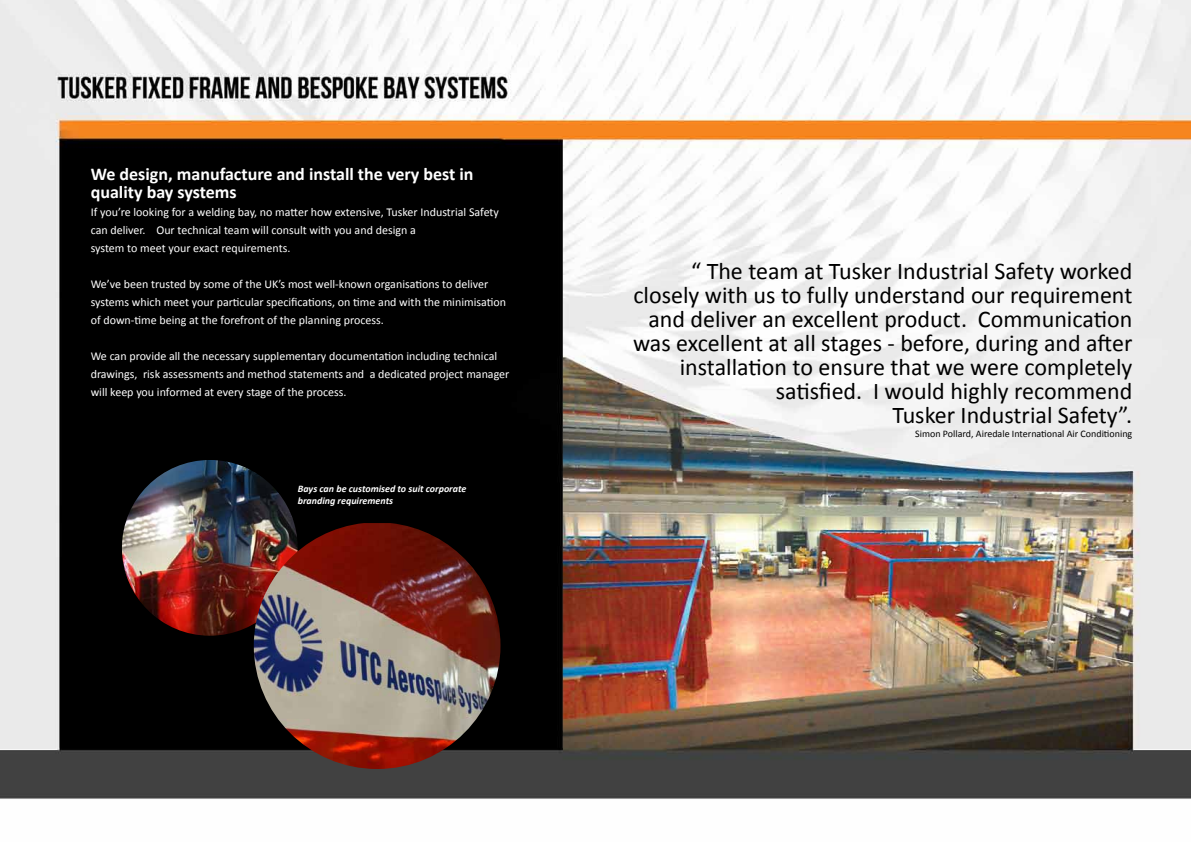
<style>
.page{position:relative;width:1191px;height:842px;background:#fff}
.page>*{position:absolute;margin:0;border:0;box-sizing:border-box;transform-origin:0 0}
.t1{font:24px/24px "Calibri";color:#000;text-align:right}
.t2{font:700 18px/18px "Calibri";color:#fff}
.t3{font:12px/18px "Calibri";color:#fff}
.t4{font:italic 700 10px/12px "Calibri";color:#fff}
.t5{font:10px "Calibri";color:#000}
</style>
<div class="page">
<img style="left:0;top:0;width:1191px;height:799px">
<img style="left:122px;top:460px;width:176px;height:176px;border-radius:88px">
<img style="left:254px;top:523px;width:246px;height:246px">
<h2 class="t2" style="left:91px;top:165px;width:384px">We design, manufacture and install the very best in quality bay systems</h2>
<p class="t3" style="left:91px;top:203px;width:410px">If you’re looking for a welding bay, no matter how extensive, Tusker Industrial Safety can deliver. Our technical team will consult with you and design a<br>system to meet your exact requirements.</p>
<p class="t3" style="left:91px;top:275px;width:417px">We’ve been trusted by some of the UK’s most well-known organisations to deliver systems which meet your particular specifications, on time and with the minimisation of down-time being at the forefront of the planning process.</p>
<p class="t3" style="left:91px;top:347px;width:420px">We can provide all the necessary supplementary documentation including technical drawings, risk assessments and method statements and a dedicated project manager will keep you informed at every stage of the process.</p>
<p class="t4" style="left:298px;top:482px;width:170px">Bays can be customised to suit corporate branding requirements</p>
<p class="t1" style="left:633px;top:259px;width:501px">“ The team at Tusker Industrial Safety worked closely with us to fully understand our requirement and deliver an excellent product. Communication was excellent at all stages - before, during and after installation to ensure that we were completely satisfied. I would highly recommend<br>Tusker Industrial Safety”.</p>
<p class="t5" style="left:915px;top:427px;width:218px">Simon Pollard, Airedale International Air Conditioning</p>
</div>
